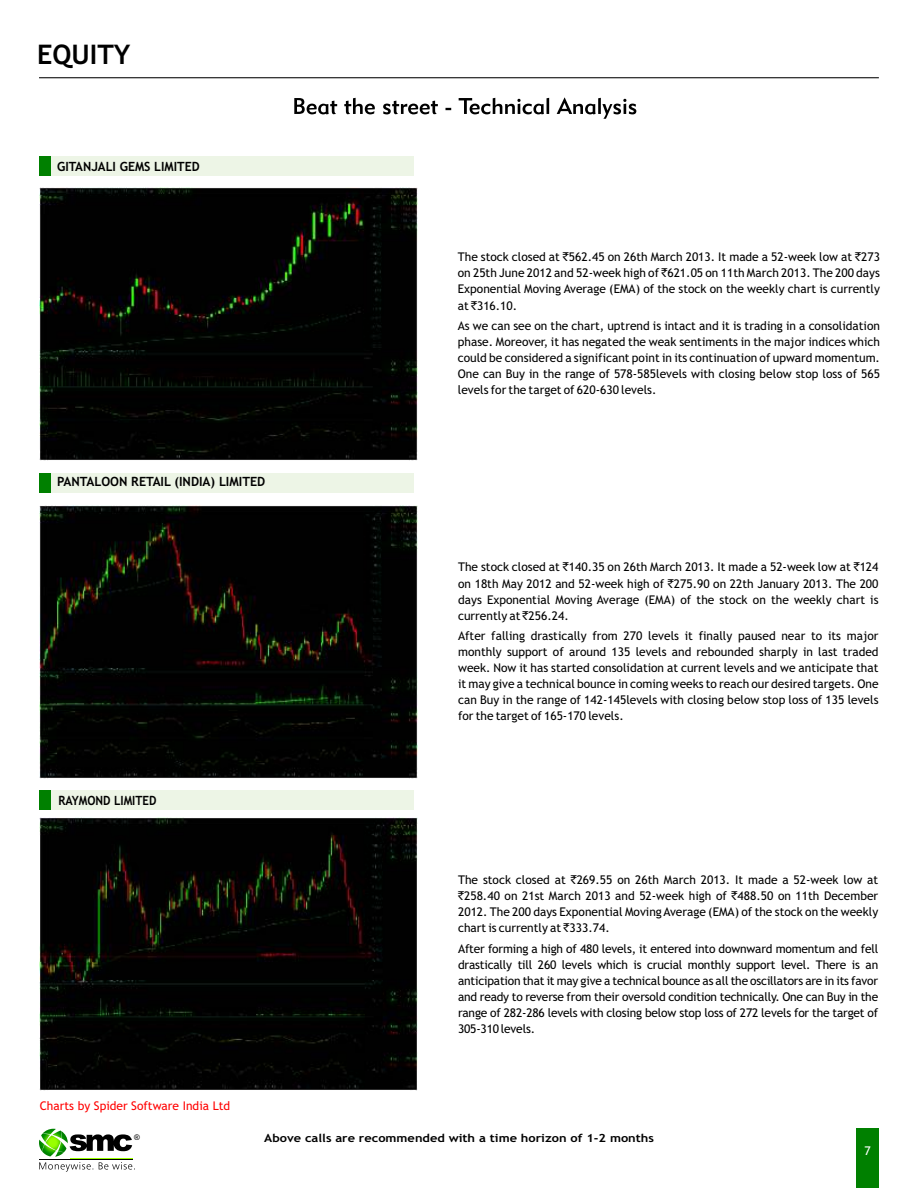
<style>
.page{position:relative;width:918px;height:1188px;background:#fff}
.page>*{position:absolute;margin:0;border:0;box-sizing:border-box;transform-origin:0 0}
.t1{font:700 27px "Trebuchet MS";color:#000}
.t2{font:700 12.75px "Trebuchet MS";color:#000}
.t3{font:700 12.75px "Trebuchet MS";color:#000;scale:.91 1}
.t4{font:12px/16px "Trebuchet MS";color:#000;text-align:justify}
.t5{font:12px "Trebuchet MS";color:#f00}
.t6{font:12px "Trebuchet MS";color:#fff}
.t7{font:700 11.25px "Trebuchet MS";color:#000;scale:1.14 1}
.t8{font:7.8px "Arial";color:#000}
.s1{font-family:"Rupee Foradian"}
</style>
<div class="page">
<div style="left:856px;top:1128px;width:23px;height:60px;background:#008000"></div>
<svg style="left:294px;top:98px;width:342px;height:21px"></svg>
<hr style="left:39px;top:77px;width:840px;height:1px;background:#000">
<div style="left:43px;top:156px;width:370px;height:20px;background:#edf5e6"></div>
<div style="left:39px;top:156px;width:11px;height:20px;background:#008000"></div>
<div style="left:39px;top:790px;width:374px;height:20px;background:#edf5e6"></div>
<div style="left:39px;top:790px;width:12px;height:20px;background:#008000"></div>
<div style="left:39px;top:473px;width:374px;height:19px;background:#edf5e6"></div>
<div style="left:39px;top:473px;width:11px;height:19px;background:#008000"></div>
<svg style="left:70px;top:1134px;width:62px;height:17px"></svg>
<img style="left:39px;top:1129px;width:29px;height:28px">
<hr style="left:70px;top:1158px;width:62px;height:2px;background:#9f0">
<hr style="left:39px;top:1159px;width:93px;height:1px;background:#000">
<svg style="left:39px;top:1162px;width:96px;height:10px"></svg>
<img style="left:39px;top:187px;width:378px;height:273px">
<img style="left:39px;top:505px;width:378px;height:273px">
<img style="left:39px;top:818px;width:378px;height:273px">
<h1 class="t1" style="left:37px;top:44px;width:95px">EQUITY</h1>
<p class="t2" style="left:57px;top:161px;width:144px">GITANJALI GEMS LIMITED</p>
<p class="t2" style="left:57px;top:477px;width:210px">PANTALOON RETAIL (INDIA) LIMITED</p>
<p class="t3" style="left:58px;top:796px;width:109px">RAYMOND LIMITED</p>
<p class="t5" style="left:40px;top:1101px;width:192px">Charts by Spider Software India Ltd</p>
<p class="t4" style="left:458px;top:250px;width:424px">The stock closed at <span class="s1">`</span>562.45 on 26th March 2013. It made a 52-week low at <span class="s1">`</span>273 on 25th June 2012 and 52-week high of <span class="s1">`</span>621.05 on 11th March 2013. The 200 days Exponential Moving Average (EMA) of the stock on the weekly chart is currently at <span class="s1">`</span>316.10.</p>
<p class="t4" style="left:458px;top:319px;width:424px">As we can see on the chart, uptrend is intact and it is trading in a consolidation phase. Moreover, it has negated the weak sentiments in the major indices which could be considered a significant point in its continuation of upward momentum.<br>One can Buy in the range of 578-585levels with closing below stop loss of 565 levels for the target of 620-630 levels.</p>
<p class="t4" style="left:458px;top:560px;width:422px">The stock closed at <span class="s1">`</span>140.35 on 26th March 2013. It made a 52-week low at <span class="s1">`</span>124 on 18th May 2012 and 52-week high of <span class="s1">`</span>275.90 on 22th January 2013. The 200 days Exponential Moving Average (EMA) of the stock on the weekly chart is currently at <span class="s1">`</span>256.24.</p>
<p class="t4" style="left:458px;top:629px;width:422px">After falling drastically from 270 levels it finally paused near to its major monthly support of around 135 levels and rebounded sharply in last traded week. Now it has started consolidation at current levels and we anticipate that it may give a technical bounce in coming weeks to reach our desired targets. One can Buy in the range of 142-145levels with closing below stop loss of 135 levels for the target of 165-170 levels.</p>
<p class="t4" style="left:458px;top:873px;width:422px">The stock closed at <span class="s1">`</span>269.55 on 26th March 2013. It made a 52-week low at <span class="s1">`</span>258.40 on 21st March 2013 and 52-week high of <span class="s1">`</span>488.50 on 11th December 2012. The 200 days Exponential Moving Average (EMA) of the stock on the weekly chart is currently at <span class="s1">`</span>333.74.</p>
<p class="t4" style="left:458px;top:942px;width:422px">After forming a high of 480 levels, it entered into downward momentum and fell drastically till 260 levels which is crucial monthly support level. There is an anticipation that it may give a technical bounce as all the oscillators are in its favor and ready to reverse from their oversold condition technically. One can Buy in the range of 282-286 levels with closing below stop loss of 272 levels for the target of 305-310 levels.</p>
<p class="t8" style="left:134px;top:1135px;width:7px">®</p>
<p class="t7" style="left:264px;top:1133px;width:343px">Above calls are recommended with a time horizon of 1-2 months</p>
<p class="t6" style="left:864px;top:1147px;width:8px">7</p>
</div>
